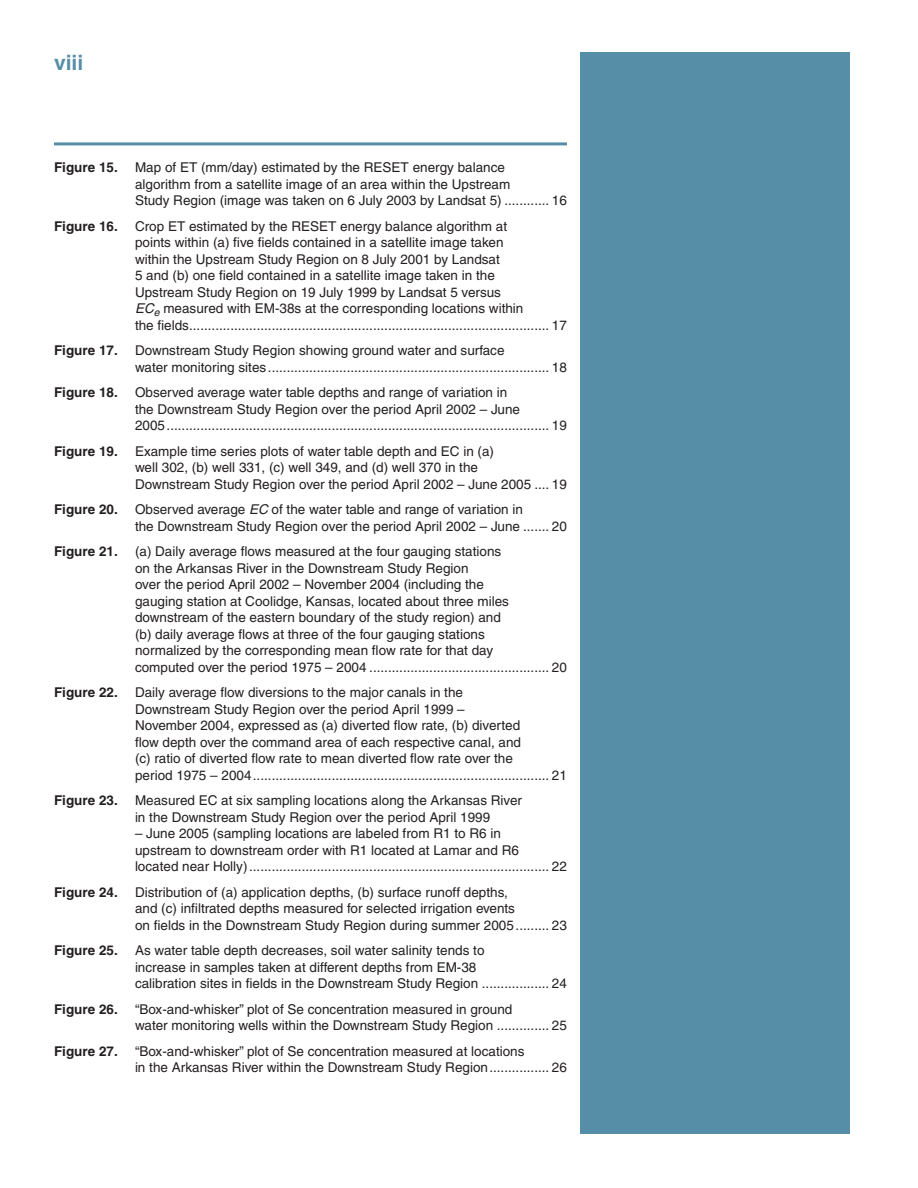
<style>
.page{position:relative;width:918px;height:1188px;background:#fff}
.page>*{position:absolute;margin:0;border:0;box-sizing:border-box;transform-origin:0 0}
.t1{font:700 21px "Helvetica";color:#568ea8}
.t2{font:13.5px/16.5px "Helvetica";color:#231f20}
.t3{font:700 13.5px "Helvetica";color:#231f20}
.s1{font-style:italic}
</style>
<div class="page">
<div style="left:580px;top:53px;width:270px;height:1081px;background:#568ea8"></div>
<hr style="left:54px;top:142px;width:513px;height:3px;background:#568ea8">
<h1 class="t1" style="left:54px;top:50px;width:31px">viii</h1>
<p class="t3" style="left:54px;top:159px;width:65px">Figure 15.</p>
<p class="t2" style="left:135px;top:159px;width:433px">Map of ET (mm/day) estimated by the RESET energy balance<br>algorithm from a satellite image of an area within the Upstream<br>Study Region (image was taken on 6 July 2003 by Landsat 5) ............ 16</p>
<p class="t3" style="left:54px;top:218px;width:65px">Figure 16.</p>
<p class="t2" style="left:135px;top:218px;width:433px">Crop ET estimated by the RESET energy balance algorithm at<br>points within (a) five fields contained in a satellite image taken<br>within the Upstream Study Region on 8 July 2001 by Landsat<br>5 and (b) one field contained in a satellite image taken in the<br>Upstream Study Region on 19 July 1999 by Landsat 5 versus<br><span class="s1">EC</span><sub>e</sub> measured with EM-38s at the corresponding locations within<br>the fields................................................................................................ 17</p>
<p class="t3" style="left:54px;top:342px;width:65px">Figure 17.</p>
<p class="t2" style="left:135px;top:342px;width:433px">Downstream Study Region showing ground water and surface<br>water monitoring sites........................................................................... 18</p>
<p class="t3" style="left:54px;top:384px;width:65px">Figure 18.</p>
<p class="t2" style="left:135px;top:384px;width:433px">Observed average water table depths and range of variation in<br>the Downstream Study Region over the period April 2002 – June<br>2005...................................................................................................... 19</p>
<p class="t3" style="left:54px;top:443px;width:65px">Figure 19.</p>
<p class="t2" style="left:135px;top:443px;width:433px">Example time series plots of water table depth and EC in (a)<br>well 302, (b) well 331, (c) well 349, and (d) well 370 in the<br>Downstream Study Region over the period April 2002 – June 2005 .... 19</p>
<p class="t3" style="left:54px;top:501px;width:65px">Figure 20.</p>
<p class="t2" style="left:135px;top:501px;width:433px">Observed average <span class="s1">EC</span> of the water table and range of variation in<br>the Downstream Study Region over the period April 2002 – June ....... 20</p>
<p class="t3" style="left:54px;top:543px;width:65px">Figure 21.</p>
<p class="t2" style="left:135px;top:543px;width:433px">(a) Daily average flows measured at the four gauging stations<br>on the Arkansas River in the Downstream Study Region<br>over the period April 2002 – November 2004 (including the<br>gauging station at Coolidge, Kansas, located about three miles downstream of the eastern boundary of the study region) and<br>(b) daily average flows at three of the four gauging stations<br>normalized by the corresponding mean flow rate for that day<br>computed over the period 1975 – 2004 ................................................ 20</p>
<p class="t3" style="left:54px;top:684px;width:65px">Figure 22.</p>
<p class="t2" style="left:135px;top:684px;width:433px">Daily average flow diversions to the major canals in the<br>Downstream Study Region over the period April 1999 –<br>November 2004, expressed as (a) diverted flow rate, (b) diverted<br>flow depth over the command area of each respective canal, and<br>(c) ratio of diverted flow rate to mean diverted flow rate over the<br>period 1975 – 2004............................................................................... 21</p>
<p class="t3" style="left:54px;top:792px;width:65px">Figure 23.</p>
<p class="t2" style="left:135px;top:792px;width:389px">Measured EC at six sampling locations along the Arkansas River in the Downstream Study Region over the period April 1999</p>
<p class="t2" style="left:135px;top:825px;width:433px">– June 2005 (sampling locations are labeled from R1 to R6 in<br>upstream to downstream order with R1 located at Lamar and R6<br>located near Holly)................................................................................ 22</p>
<p class="t3" style="left:54px;top:884px;width:65px">Figure 24.</p>
<p class="t2" style="left:135px;top:884px;width:433px">Distribution of (a) application depths, (b) surface runoff depths,<br>and (c) infiltrated depths measured for selected irrigation events<br>on fields in the Downstream Study Region during summer 2005......... 23</p>
<p class="t3" style="left:54px;top:942px;width:65px">Figure 25.</p>
<p class="t2" style="left:135px;top:942px;width:433px">As water table depth decreases, soil water salinity tends to<br>increase in samples taken at different depths from EM-38<br>calibration sites in fields in the Downstream Study Region .................. 24</p>
<p class="t3" style="left:54px;top:1001px;width:65px">Figure 26.</p>
<p class="t2" style="left:135px;top:1001px;width:433px">“Box-and-whisker” plot of Se concentration measured in ground<br>water monitoring wells within the Downstream Study Region .............. 25</p>
<p class="t3" style="left:54px;top:1043px;width:65px">Figure 27.</p>
<p class="t2" style="left:135px;top:1043px;width:433px">“Box-and-whisker” plot of Se concentration measured at locations<br>in the Arkansas River within the Downstream Study Region................ 26</p>
</div>
